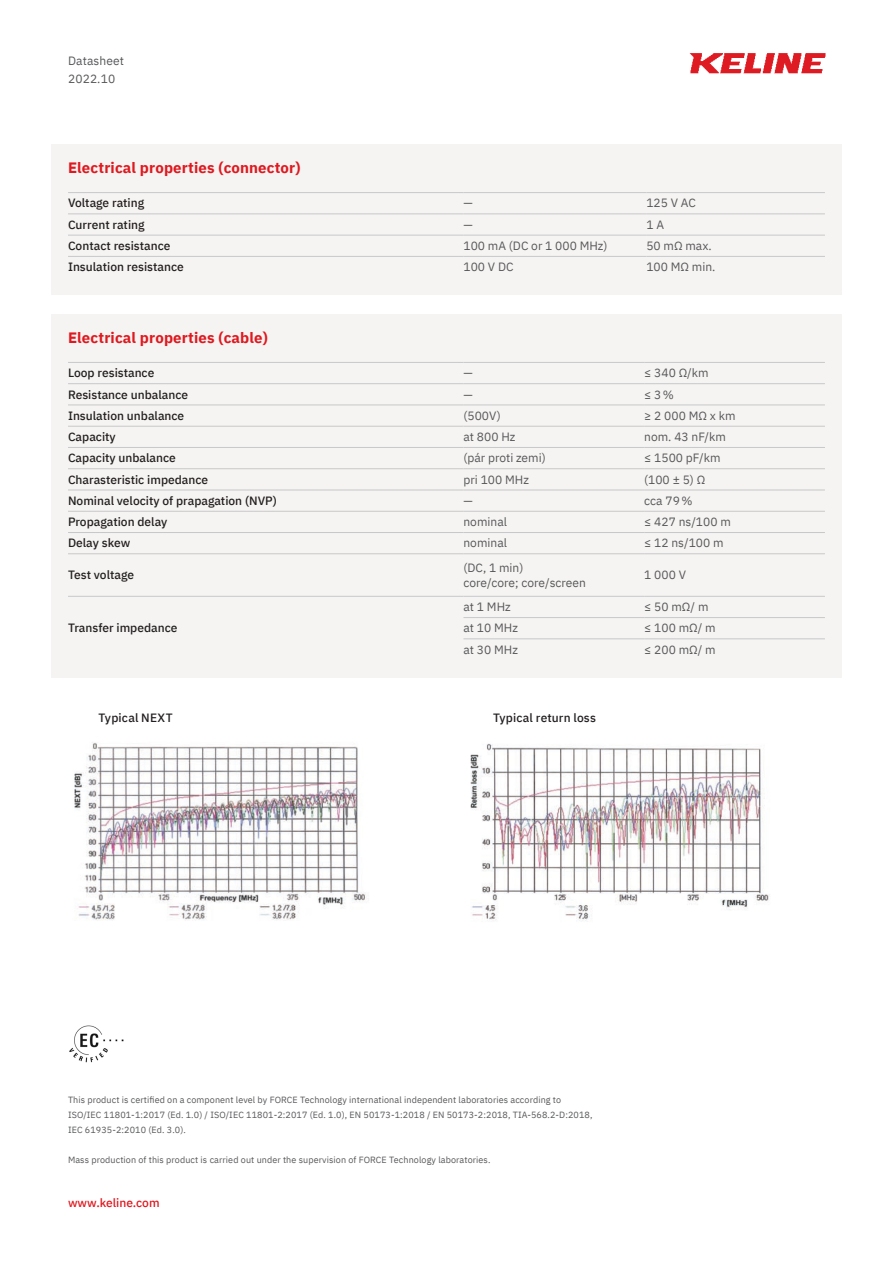
<style>
.page{position:relative;width:893px;height:1263px;background:#fff}
.page>*{position:absolute;margin:0;border:0;box-sizing:border-box;transform-origin:0 0}
.t1{font:700 15px "IBM Plex Sans";letter-spacing:.01em;color:#de1920}
.TAB_value{font:12px/15px "IBM Plex Sans";color:#57585a}
.TAB_Category{font:500 12px "IBM Plex Sans";color:#231f20}
.TXT_8pt{font:500 12px "IBM Plex Sans";letter-spacing:.01em;color:#231f20}
.t2{font:500 12px "IBM Plex Sans";color:#de1920}
.TXT_6pt{font:9px/15px "IBM Plex Sans";letter-spacing:.01em;color:#57585a}
</style>
<div class="page">
<img style="left:689px;top:53px;width:137px;height:21px">
<div style="left:51px;top:314px;width:791px;height:363px;background:#f6f4f2"></div>
<hr style="left:68px;top:362px;width:395px;height:1px;background:#c7c8ca">
<hr style="left:463px;top:362px;width:181px;height:1px;background:#c7c8ca">
<hr style="left:644px;top:362px;width:181px;height:1px;background:#c7c8ca">
<hr style="left:68px;top:383px;width:395px;height:1px;background:#c7c8ca">
<hr style="left:463px;top:383px;width:181px;height:1px;background:#c7c8ca">
<hr style="left:644px;top:383px;width:181px;height:1px;background:#c7c8ca">
<hr style="left:68px;top:405px;width:395px;height:1px;background:#c7c8ca">
<hr style="left:463px;top:405px;width:181px;height:1px;background:#c7c8ca">
<hr style="left:644px;top:405px;width:181px;height:1px;background:#c7c8ca">
<hr style="left:68px;top:426px;width:395px;height:1px;background:#c7c8ca">
<hr style="left:463px;top:426px;width:181px;height:1px;background:#c7c8ca">
<hr style="left:644px;top:426px;width:181px;height:1px;background:#c7c8ca">
<hr style="left:68px;top:447px;width:395px;height:1px;background:#c7c8ca">
<hr style="left:463px;top:447px;width:181px;height:1px;background:#c7c8ca">
<hr style="left:644px;top:447px;width:181px;height:1px;background:#c7c8ca">
<hr style="left:68px;top:468px;width:395px;height:1px;background:#c7c8ca">
<hr style="left:463px;top:468px;width:181px;height:1px;background:#c7c8ca">
<hr style="left:644px;top:468px;width:181px;height:1px;background:#c7c8ca">
<hr style="left:68px;top:490px;width:395px;height:1px;background:#c7c8ca">
<hr style="left:463px;top:490px;width:181px;height:1px;background:#c7c8ca">
<hr style="left:644px;top:490px;width:181px;height:1px;background:#c7c8ca">
<hr style="left:68px;top:511px;width:395px;height:1px;background:#c7c8ca">
<hr style="left:463px;top:511px;width:181px;height:1px;background:#c7c8ca">
<hr style="left:644px;top:511px;width:181px;height:1px;background:#c7c8ca">
<hr style="left:68px;top:532px;width:395px;height:1px;background:#c7c8ca">
<hr style="left:463px;top:532px;width:181px;height:1px;background:#c7c8ca">
<hr style="left:644px;top:532px;width:181px;height:1px;background:#c7c8ca">
<hr style="left:68px;top:553px;width:395px;height:1px;background:#c7c8ca">
<hr style="left:463px;top:553px;width:181px;height:1px;background:#c7c8ca">
<hr style="left:644px;top:553px;width:181px;height:1px;background:#c7c8ca">
<hr style="left:68px;top:596px;width:395px;height:1px;background:#c7c8ca">
<hr style="left:463px;top:596px;width:181px;height:1px;background:#c7c8ca">
<hr style="left:644px;top:596px;width:181px;height:1px;background:#c7c8ca">
<hr style="left:463px;top:617px;width:181px;height:1px;background:#c7c8ca">
<hr style="left:644px;top:617px;width:181px;height:1px;background:#c7c8ca">
<hr style="left:463px;top:638px;width:181px;height:1px;background:#c7c8ca">
<hr style="left:644px;top:638px;width:181px;height:1px;background:#c7c8ca">
<div style="left:51px;top:144px;width:791px;height:151px;background:#f6f4f2"></div>
<hr style="left:68px;top:192px;width:395px;height:1px;background:#c7c8ca">
<hr style="left:463px;top:192px;width:183px;height:1px;background:#c7c8ca">
<hr style="left:646px;top:192px;width:179px;height:1px;background:#c7c8ca">
<hr style="left:68px;top:213px;width:395px;height:1px;background:#c7c8ca">
<hr style="left:463px;top:213px;width:183px;height:1px;background:#c7c8ca">
<hr style="left:646px;top:213px;width:179px;height:1px;background:#c7c8ca">
<hr style="left:68px;top:235px;width:395px;height:1px;background:#c7c8ca">
<hr style="left:463px;top:235px;width:183px;height:1px;background:#c7c8ca">
<hr style="left:646px;top:235px;width:179px;height:1px;background:#c7c8ca">
<hr style="left:68px;top:256px;width:395px;height:1px;background:#c7c8ca">
<hr style="left:463px;top:256px;width:183px;height:1px;background:#c7c8ca">
<hr style="left:646px;top:256px;width:179px;height:1px;background:#c7c8ca">
<img style="left:74px;top:742px;width:292px;height:178px">
<img style="left:470px;top:743px;width:299px;height:178px">
<img style="left:69px;top:1025px;width:55px;height:38px">
<p class="TAB_value" style="left:68px;top:52px;width:58px">Datasheet</p>
<p class="TAB_value" style="left:68px;top:70px;width:49px">2022.10</p>
<h3 class="t1" style="left:68px;top:155px;width:234px">Electrical properties (connector)</h3>
<p class="TAB_Category" style="left:68px;top:194px;width:78px">Voltage rating</p>
<p class="TAB_value" style="left:463px;top:195px;width:11px">—</p>
<p class="TAB_value" style="left:646px;top:195px;width:51px">125 V AC</p>
<p class="TAB_Category" style="left:68px;top:215px;width:78px">Current rating</p>
<p class="TAB_value" style="left:463px;top:216px;width:11px">—</p>
<p class="TAB_value" style="left:646px;top:216px;width:19px">1 A</p>
<p class="TAB_Category" style="left:68px;top:236px;width:104px">Contact resistance</p>
<p class="TAB_value" style="left:463px;top:237px;width:146px">100 mA (DC or 1 000 MHz)</p>
<p class="TAB_value" style="left:646px;top:237px;width:67px">50 mΩ max.</p>
<p class="TAB_Category" style="left:68px;top:258px;width:117px">Insulation resistance</p>
<p class="TAB_value" style="left:463px;top:258px;width:52px">100 V DC</p>
<p class="TAB_value" style="left:646px;top:258px;width:71px">100 MΩ min.</p>
<h3 class="t1" style="left:68px;top:325px;width:201px">Electrical properties (cable)</h3>
<p class="TAB_Category" style="left:68px;top:364px;width:88px">Loop resistance</p>
<p class="TAB_value" style="left:463px;top:364px;width:11px">—</p>
<p class="TAB_value" style="left:644px;top:364px;width:66px">≤ 340 Ω/km</p>
<p class="TAB_Category" style="left:68px;top:385px;width:122px">Resistance unbalance</p>
<p class="TAB_value" style="left:463px;top:386px;width:11px">—</p>
<p class="TAB_value" style="left:644px;top:386px;width:31px">≤ 3%</p>
<p class="TAB_Category" style="left:68px;top:406px;width:118px">Insulation unbalance</p>
<p class="TAB_value" style="left:463px;top:407px;width:39px">(500V)</p>
<p class="TAB_value" style="left:644px;top:407px;width:93px">≥ 2 000 MΩ x km</p>
<p class="TAB_Category" style="left:68px;top:427px;width:49px">Capacity</p>
<p class="TAB_value" style="left:463px;top:428px;width:53px">at 800 Hz</p>
<p class="TAB_value" style="left:644px;top:428px;width:83px">nom. 43 nF/km</p>
<p class="TAB_Category" style="left:68px;top:449px;width:109px">Capacity unbalance</p>
<p class="TAB_value" style="left:463px;top:449px;width:84px">(pár proti zemi)</p>
<p class="TAB_value" style="left:644px;top:449px;width:78px">≤ 1500 pF/km</p>
<p class="TAB_Category" style="left:68px;top:470px;width:142px">Charasteristic impedance</p>
<p class="TAB_value" style="left:463px;top:471px;width:67px">pri 100 MHz</p>
<p class="TAB_value" style="left:644px;top:471px;width:63px">(100 ± 5) Ω</p>
<p class="TAB_Category" style="left:68px;top:491px;width:210px">Nominal velocity of prapagation (NVP)</p>
<p class="TAB_value" style="left:463px;top:492px;width:11px">—</p>
<p class="TAB_value" style="left:644px;top:492px;width:50px">cca 79%</p>
<p class="TAB_Category" style="left:68px;top:512px;width:101px">Propagation delay</p>
<p class="TAB_value" style="left:463px;top:513px;width:45px">nominal</p>
<p class="TAB_value" style="left:644px;top:513px;width:88px">≤ 427 ns/100 m</p>
<p class="TAB_Category" style="left:68px;top:534px;width:64px">Delay skew</p>
<p class="TAB_value" style="left:463px;top:535px;width:45px">nominal</p>
<p class="TAB_value" style="left:644px;top:535px;width:81px">≤ 12 ns/100 m</p>
<p class="TAB_Category" style="left:68px;top:566px;width:68px">Test voltage</p>
<p class="TAB_value" style="left:463px;top:559px;width:124px">(DC, 1 min)<br>core/core; core/screen</p>
<p class="TAB_value" style="left:644px;top:566px;width:43px">1 000 V</p>
<p class="TAB_Category" style="left:68px;top:619px;width:111px">Transfer impedance</p>
<p class="TAB_value" style="left:463px;top:598px;width:49px">at 1 MHz</p>
<p class="TAB_value" style="left:644px;top:598px;width:66px">≤ 50 mΩ/ m</p>
<p class="TAB_value" style="left:463px;top:620px;width:56px">at 10 MHz</p>
<p class="TAB_value" style="left:644px;top:620px;width:73px">≤ 100 mΩ/ m</p>
<p class="TAB_value" style="left:463px;top:641px;width:56px">at 30 MHz</p>
<p class="TAB_value" style="left:644px;top:641px;width:73px">≤ 200 mΩ/ m</p>
<p class="TXT_8pt" style="left:99px;top:708px;width:76px">Typical NEXT</p>
<p class="TXT_8pt" style="left:493px;top:708px;width:104px">Typical return loss</p>
<p class="TXT_6pt" style="left:68px;top:1091px;width:526px">This product is certified on a component level by FORCE Technology international independent laboratories according to<br>ISO/IEC 11801-1:2017 (Ed. 1.0) / ISO/IEC 11801-2:2017 (Ed. 1.0), EN 50173-1:2018 / EN 50173-2:2018, TIA-568.2-D:2018,<br>IEC 61935-2:2010 (Ed. 3.0).</p>
<p class="TXT_6pt" style="left:68px;top:1151px;width:424px">Mass production of this product is carried out under the supervision of FORCE Technology laboratories.</p>
<p class="t2" style="left:68px;top:1193px;width:93px">www.keline.com</p>
</div>
